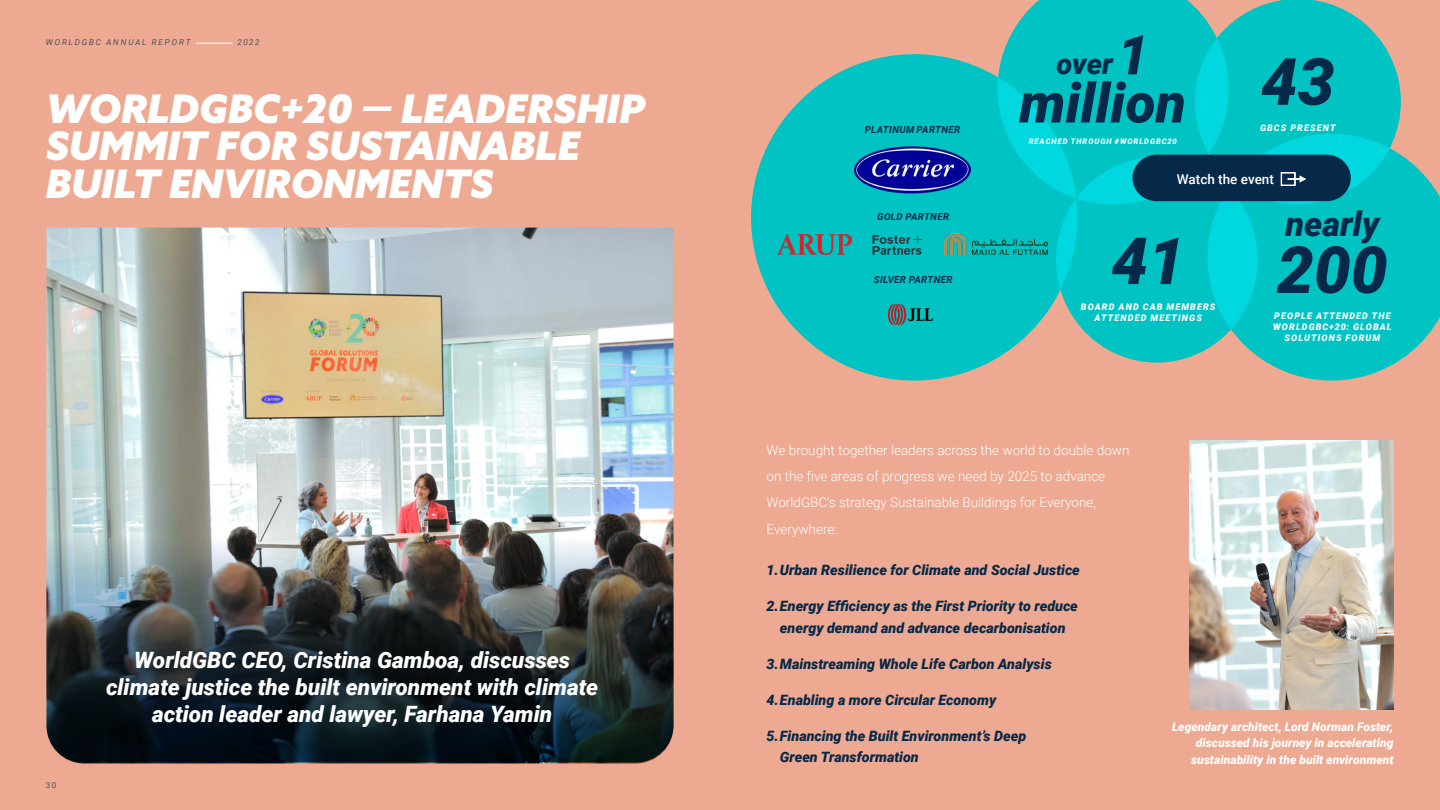
<style>
.page{position:relative;width:1440px;height:810px;background:#eda991}
.page>*{position:absolute;margin:0;border:0;box-sizing:border-box;transform-origin:0 0}
.t1{font:italic 900 65.18px "Roboto";color:#062949}
.t2{font:italic 900 55.05px "Roboto";color:#062949}
.t3{font:italic 900 39.45px/37.5px "Azo Sans";color:#fff}
.t4{font:italic 900 34.12px "Roboto";color:#062949}
.t5{font:italic 900 28.88px "Roboto";color:#062949}
.t6{font:italic 900 22.5px/27px "Roboto";color:#fff;text-align:center}
.t7{font:italic 900 14.25px/21.8px "Roboto";color:#062949;text-align:center}
.t8{font:300 13.5px/26.2px "Roboto";color:#fff}
.t9{font:500 13.5px "Roboto";color:#fff}
.t10{font:italic 900 12px/16.5px "Roboto";color:#fff;text-align:right}
.t11{font:italic 700 9.75px "Roboto";letter-spacing:.035em;color:#062949}
.t12{font:italic 900 9.07px/11.2px "Roboto";letter-spacing:.115em;color:#fff;text-align:center}
.t13{font:italic 300 8.02px "Roboto";letter-spacing:.235em;color:#062949}
.t14{font:300 8.02px "Roboto";color:#062949}
.t15{font:italic 900 7.73px "Roboto";letter-spacing:.115em;color:#fff}
.s1{font-size:55.05px}
</style>
<div class="page">
<div style="left:751px;top:54px;width:326px;height:327px;background:#00c4c3;border-radius:50%"></div>
<div style="left:1056px;top:157px;width:202px;height:206px;background:#00c4c3;border-radius:50%"></div>
<svg style="left:997px;top:0;width:135px;height:204px;fill:#00c4c3"></svg>
<svg style="left:1207px;top:155px;width:233px;height:226px;background:#1cc2bf"></svg>
<img style="left:46px;top:227px;width:628px;height:535px">
<img style="left:1190px;top:441px;width:204px;height:269px">
<svg style="left:1132px;top:0;width:269px;height:204px;background:#11a9ad"></svg>
<img style="left:855px;top:147px;width:116px;height:47px">
<img style="left:945px;top:234px;width:102px;height:20px">
<img style="left:889px;top:305px;width:44px;height:19px">
<img style="left:778px;top:234px;width:73px;height:20px">
<svg style="left:872px;top:235px;width:50px;height:20px"></svg>
<hr style="left:196px;top:43px;width:36px;height:1px;background:#fff">
<p class="t13" style="left:46px;top:37px;width:146px">WORLDGBC ANNUAL REPORT</p>
<p class="t13" style="left:237px;top:37px;width:24px">2022</p>
<h3 class="t3" style="left:46px;top:89px;width:601px">WORLDGBC+20 — LEADERSHIP<br>SUMMIT FOR SUSTAINABLE<br>BUILT ENVIRONMENTS</h3>
<p class="t14" style="left:46px;top:779px;width:12px">30</p>
<h3 class="t6" style="left:106px;top:645px;width:494px">WorldGBC CEO, Cristina Gamboa, discusses climate justice the built environment with climate action leader and lawyer, Farhana Yamin</h3>
<p class="t11" style="left:865px;top:122px;width:97px">PLATINUM PARTNER</p>
<p class="t11" style="left:877px;top:210px;width:73px">GOLD PARTNER</p>
<p class="t11" style="left:874px;top:273px;width:80px">SILVER PARTNER</p>
<h3 class="t5" style="left:1057px;top:44px;width:94px">over <span class="s1">1</span></h3>
<h2 class="t2" style="left:1019px;top:64px;width:168px">million</h2>
<p class="t15" style="left:1029px;top:136px;width:150px">REACHED THROUGH #WORLDGBC20</p>
<h1 class="t1" style="left:1261px;top:36px;width:75px">43</h1>
<p class="t12" style="left:1260px;top:121px;width:77px">GBCS PRESENT</p>
<p class="t9" style="left:1177px;top:170px;width:99px">Watch the event</p>
<h1 class="t1" style="left:1111px;top:215px;width:75px">41</h1>
<p class="t12" style="left:1081px;top:301px;width:136px">BOARD AND CAB MEMBERS<br>ATTENDED MEETINGS</p>
<h3 class="t4" style="left:1285px;top:200px;width:96px">nearly</h3>
<h1 class="t1" style="left:1277px;top:224px;width:112px">200</h1>
<p class="t12" style="left:1273px;top:310px;width:120px">PEOPLE ATTENDED THE<br>WORLDGBC+20: GLOBAL<br>SOLUTIONS FORUM</p>
<p class="t8" style="left:766px;top:436px;width:365px">We brought together leaders across the world to double down on the five areas of progress we need by 2025 to advance WorldGBC’s strategy Sustainable Buildings for Everyone, Everywhere:</p>
<p class="t7" style="left:766px;top:558px;width:315px">1.Urban Resilience for Climate and Social Justice</p>
<p class="t7" style="left:766px;top:594px;width:313px">2.Energy Efficiency as the First Priority to reduce energy demand and advance decarbonisation</p>
<p class="t7" style="left:766px;top:652px;width:287px">3.Mainstreaming Whole Life Carbon Analysis</p>
<p class="t7" style="left:766px;top:688px;width:231px">4.Enabling a more Circular Economy</p>
<p class="t7" style="left:780px;top:724px;width:248px;text-align:left;text-indent:-13px">5.Financing the Built Environment’s Deep<br>Green Transformation</p>
<p class="t10" style="left:1172px;top:718px;width:223px">Legendary architect, Lord Norman Foster, discussed his journey in accelerating sustainability in the built environment</p>
</div>
